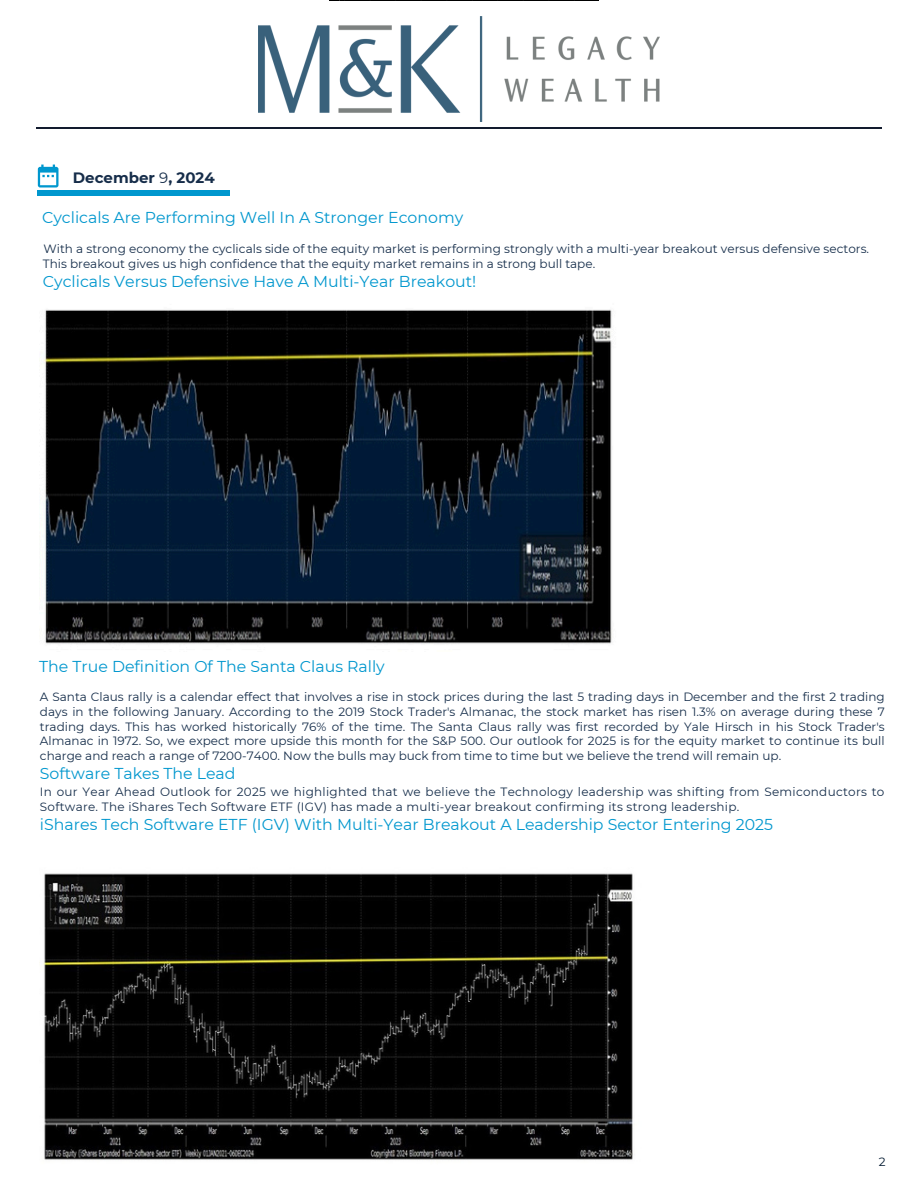
<style>
.page{position:relative;width:918px;height:1188px;background:#fff}
.page>*{position:absolute;margin:0;border:0;box-sizing:border-box;transform-origin:0 0}
.t1{font:15.75px "Montserrat";color:#0097ce}
.t2{font:700 15px "Montserrat";color:#162d4a}
.t3{font:12px/14.7px "Montserrat";color:#152d4a;text-align:justify}
.t4{font:12px/14.7px "Montserrat";letter-spacing:.025em;color:#152d4a}
.t5{font:12px "Montserrat";color:#00182f}
.s1{font-weight:400}
</style>
<div class="page">
<svg style="left:38px;top:165px;width:21px;height:23px"></svg>
<hr style="left:38px;top:191px;width:192px;height:4px;background:#0097ce">
<hr style="left:36px;top:127px;width:846px;height:2px;background:#121b2e">
<img style="left:329px;top:0;width:269px;height:1px">
<img style="left:43px;top:309px;width:569px;height:335px">
<img style="left:43px;top:873px;width:590px;height:287px">
<img style="left:259px;top:17px;width:400px;height:105px">
<p class="t2" style="left:73px;top:169px;width:143px">December <span class="s1">9</span>, 2024</p>
<p class="t1" style="left:42px;top:208px;width:423px">Cyclicals Are Performing Well In A Stronger Economy</p>
<p class="t3" style="left:43px;top:242px;width:827px">With a strong economy the cyclicals side of the equity market is performing strongly with a multi-year breakout versus defensive sectors.</p>
<p class="t3" style="left:43px;top:257px;width:554px">This breakout gives us high confidence that the equity market remains in a strong bull tape.</p>
<p class="t1" style="left:43px;top:272px;width:435px">Cyclicals Versus Defensive Have A Multi-Year Breakout!</p>
<p class="t1" style="left:39px;top:656px;width:347px">The True Definition Of The Santa Claus Rally</p>
<p class="t3" style="left:40px;top:690px;width:846px">A Santa Claus rally is a calendar effect that involves a rise in stock prices during the last 5 trading days in December and the first 2 trading days in the following January. According to the 2019 Stock Trader's Almanac, the stock market has risen 1.3% on average during these 7 trading days. This has worked historically 76% of the time. The Santa Claus rally was first recorded by Yale Hirsch in his Stock Trader's Almanac in 1972. So, we expect more upside this month for the S&amp;P 500. Our outlook for 2025 is for the equity market to continue its bull charge and reach a range of 7200-7400. Now the bulls may buck from time to time but we believe the trend will remain up.</p>
<h1 class="t1" style="left:40px;top:764px;width:197px">Software Takes The Lead</h1>
<h1 class="t4" style="left:40px;top:784px;width:846px">In our Year Ahead Outlook for 2025 we highlighted that we believe the Technology leadership was shifting from Semiconductors to<br>Software. The iShares Tech Software ETF (IGV) has made a multi-year breakout confirming its strong leadership.</h1>
<p class="t1" style="left:40px;top:814px;width:735px">iShares Tech Software ETF (IGV) With Multi-Year Breakout A Leadership Sector Entering 2025</p>
<h1 class="t5" style="left:879px;top:1155px;width:8px">2</h1>
</div>
